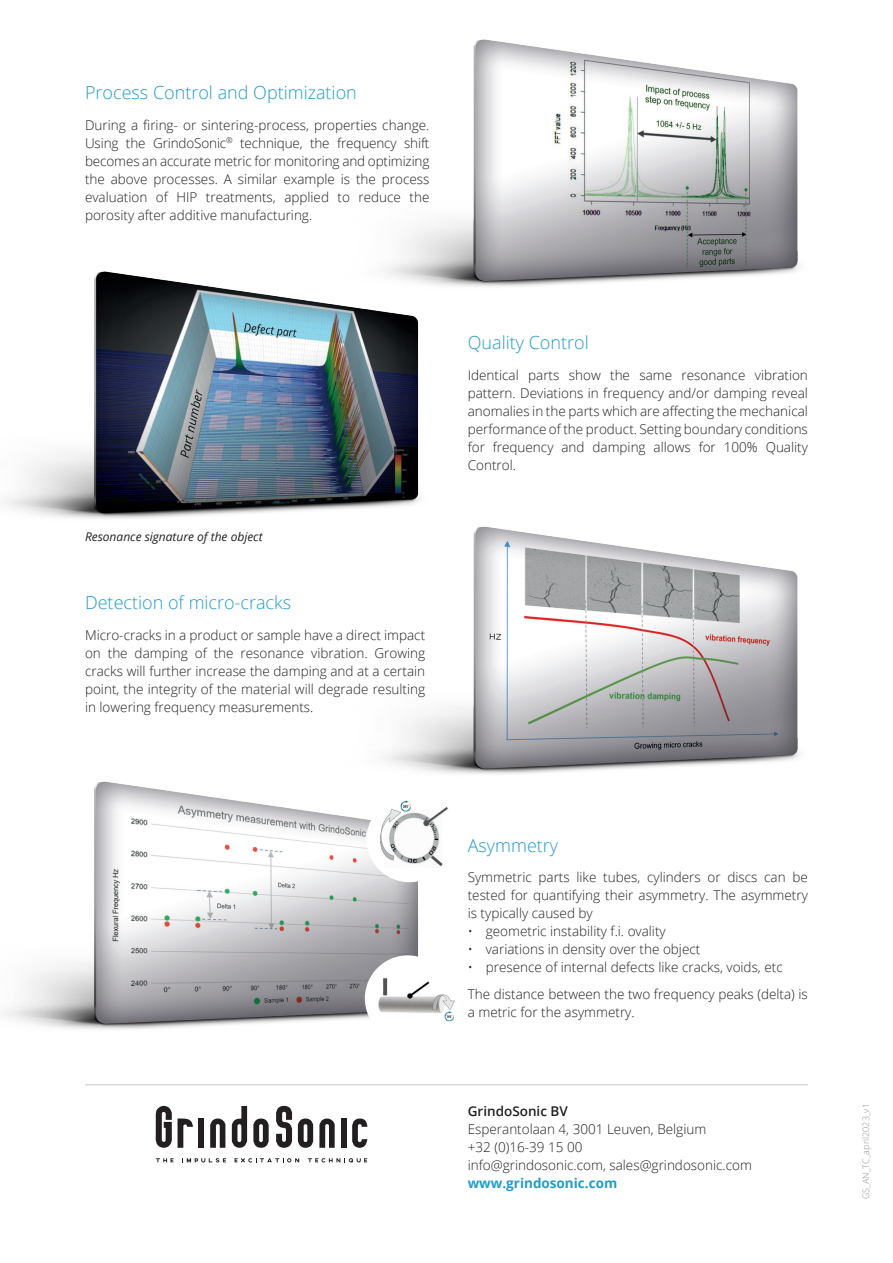
<style>
.page{position:relative;width:893px;height:1263px;background:#fff}
.page>*{position:absolute;margin:0;border:0;box-sizing:border-box;transform-origin:0 0}
.titel_blauw_12pt_lig{font:300 18px "Open Sans";color:#229dc8}
.body_zwart_just{font:300 13.5px/18px "Open Sans";color:#231f20;text-align:justify}
.body_zwart_just-2{font:700 13.5px "Open Sans";color:#229dc8}
.body_inleiding_semib{font:600 13.5px "Open Sans";color:#231f20}
.Body_italic_8pt{font:italic 12px "Open Sans";color:#231f20}
.body_zwart_just-3{font:300 9px "Open Sans";color:#939598}
</style>
<div class="page">
<img style="left:4px;top:271px;width:415px;height:248px">
<img style="left:4px;top:781px;width:593px;height:343px">
<img style="left:345px;top:39px;width:454px;height:415px">
<img style="left:345px;top:468px;width:454px;height:425px">
<div style="left:367px;top:796px;width:85px;height:86px;background:#fff;border-radius:50%"></div>
<div style="left:365px;top:955px;width:86px;height:86px;background:#fff;border-radius:50%"></div>
<img style="left:378px;top:976px;width:79px;height:46px">
<img style="left:378px;top:800px;width:73px;height:67px">
<hr style="left:85px;top:1084px;width:723px;height:1px;background:#c7c8ca">
<svg style="left:155px;top:1106px;width:17px;height:42px"></svg>
<svg style="left:178px;top:1118px;width:15px;height:30px"></svg>
<div style="left:198px;top:1118px;width:6px;height:30px;background:#231f20"></div>
<svg style="left:210px;top:1118px;width:15px;height:30px"></svg>
<svg style="left:232px;top:1106px;width:15px;height:42px"></svg>
<svg style="left:253px;top:1118px;width:16px;height:30px"></svg>
<svg style="left:298px;top:1118px;width:15px;height:30px"></svg>
<svg style="left:319px;top:1118px;width:16px;height:30px"></svg>
<div style="left:341px;top:1118px;width:6px;height:30px;background:#231f20"></div>
<svg style="left:276px;top:1106px;width:16px;height:42px"></svg>
<svg style="left:352px;top:1118px;width:16px;height:30px"></svg>
<svg style="left:156px;top:1158px;width:18px;height:4px"></svg>
<svg style="left:182px;top:1158px;width:44px;height:4px"></svg>
<svg style="left:235px;top:1158px;width:64px;height:4px"></svg>
<svg style="left:308px;top:1158px;width:59px;height:4px"></svg>
<p class="titel_blauw_12pt_lig" style="left:85px;top:80px;width:273px">Process Control and Optimization</p>
<p class="body_zwart_just" style="left:85px;top:115px;width:346px">During a firing- or sintering-process, properties change.<br>Using the GrindoSonic<sup>®</sup> technique, the frequency shift becomes an accurate metric for monitoring and optimizing the above processes. A similar example is the process evaluation of HIP treatments, applied to reduce the porosity after additive manufacturing.</p>
<p class="Body_italic_8pt" style="left:85px;top:528px;width:179px">Resonance signature of the object</p>
<p class="titel_blauw_12pt_lig" style="left:85px;top:590px;width:208px">Detection of micro-cracks</p>
<p class="body_zwart_just" style="left:85px;top:626px;width:342px">Micro-cracks in a product or sample have a direct impact on the damping of the resonance vibration. Growing cracks will further increase the damping and at a certain point, the integrity of the material will degrade resulting in lowering frequency measurements.</p>
<p class="titel_blauw_12pt_lig" style="left:468px;top:330px;width:123px">Quality Control</p>
<p class="body_zwart_just" style="left:468px;top:365px;width:342px">Identical parts show the same resonance vibration pattern. Deviations in frequency and/or damping reveal anomalies in the parts which are affecting the mechanical performance of the product. Setting boundary conditions for frequency and damping allows for 100% Quality Control.</p>
<p class="titel_blauw_12pt_lig" style="left:468px;top:833px;width:92px">Asymmetry</p>
<p class="body_zwart_just" style="left:468px;top:868px;width:342px">Symmetric parts like tubes, cylinders or discs can be tested for quantifying their asymmetry. The asymmetry is typically caused by</p>
<p class="body_zwart_just" style="left:468px;top:922px;width:199px">• geometric instability f.i. ovality</p>
<p class="body_zwart_just" style="left:468px;top:940px;width:234px">• variations in density over the object</p>
<p class="body_zwart_just" style="left:468px;top:958px;width:316px">• presence of internal defects like cracks, voids, etc</p>
<p class="body_zwart_just" style="left:468px;top:984px;width:342px">The distance between the two frequency peaks (delta) is a metric for the asymmetry.</p>
<p class="body_inleiding_semib" style="left:468px;top:1102px;width:102px">GrindoSonic BV</p>
<p class="body_zwart_just" style="left:468px;top:1120px;width:240px">Esperantolaan 4, 3001 Leuven, Belgium</p>
<p class="body_zwart_just" style="left:468px;top:1138px;width:116px">+32 (0)16-39 15 00</p>
<p class="body_zwart_just" style="left:468px;top:1156px;width:286px">info@grindosonic.com, sales@grindosonic.com</p>
<p class="body_zwart_just-2" style="left:468px;top:1173px;width:151px">www.grindosonic.com</p>
<p class="body_zwart_just-3" style="left:860px;top:1199px;width:97px;rotate:-90deg">GS_AN_TC_april2023_v1</p>
</div>
